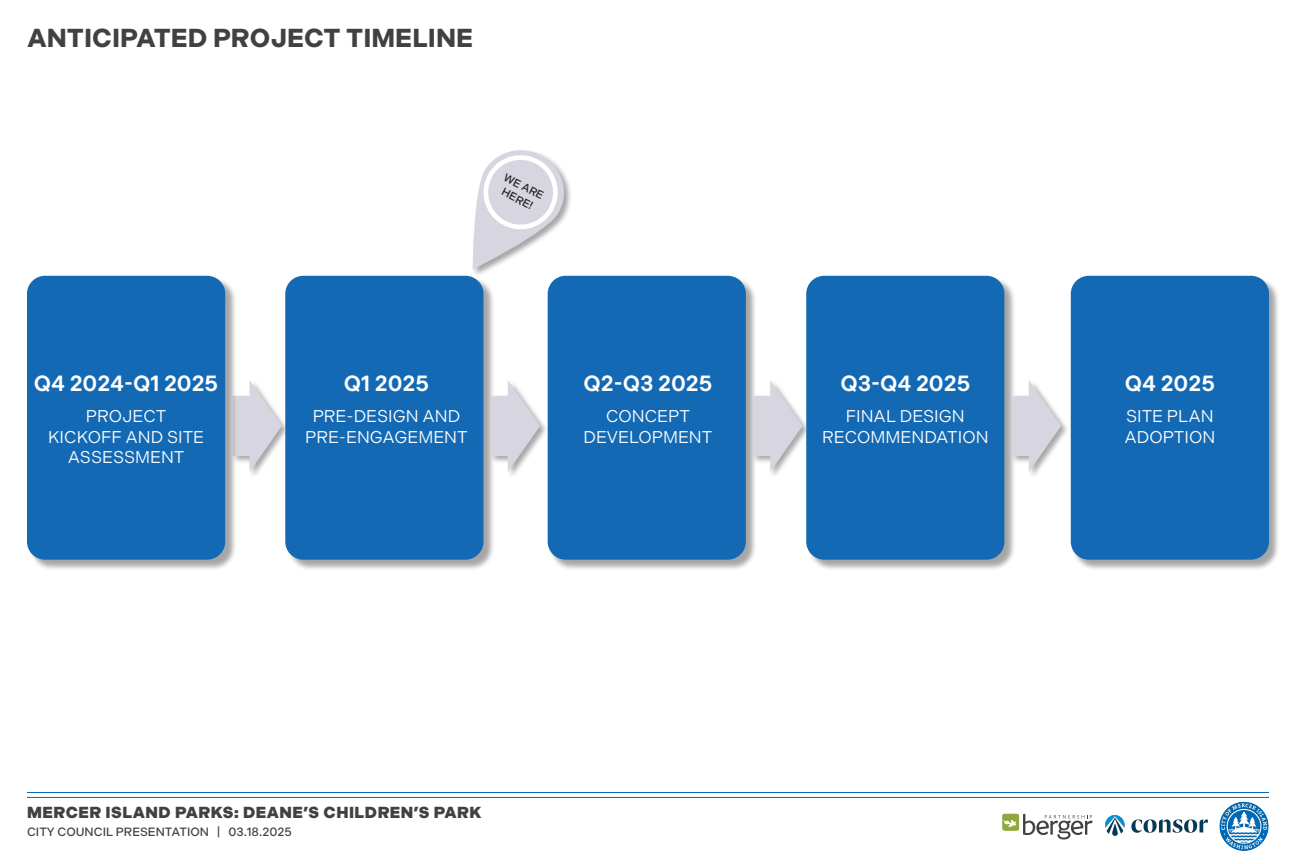
<style>
.page{position:relative;width:1296px;height:864px;background:#fff}
.page>*{position:absolute;margin:0;border:0;box-sizing:border-box;transform-origin:0 0}
.Primary_Heading{font:700 26px "Indivisible";color:#404242}
.Primary_Heading-2{font:600 22px "Indivisible";color:#fff}
.Primary_Heading-3{font:17px/20.4px "Indivisible";color:#fff;text-align:center}
.t1{font:900 16px "Indivisible";letter-spacing:.03em;color:#404242}
.t2{font:500 12px "Indivisible";color:#404242}
.t3{font:500 11.05px "Indivisible";color:#231f20}
</style>
<div class="page">
<hr style="left:27px;top:797px;width:1242px;height:1px;background:#0168b5">
<hr style="left:27px;top:792px;width:1242px;height:1px;background:#0168b5">
<svg style="left:1003px;top:814px;width:90px;height:26px"></svg>
<img style="left:1220px;top:801px;width:49px;height:50px">
<img style="left:1105px;top:816px;width:102px;height:19px">
<div style="left:231px;top:379px;width:59px;height:100px;background:#231f20;opacity:.4"></div>
<svg style="left:237px;top:380px;width:45px;height:92px"></svg>
<div style="left:28px;top:277px;width:209px;height:294px;background:#231f20;opacity:.4"></div>
<div style="left:27px;top:276px;width:198px;height:284px;background:#1369b4;border-radius:18px"></div>
<div style="left:287px;top:277px;width:208px;height:294px;background:#231f20;opacity:.4"></div>
<div style="left:285px;top:276px;width:198px;height:284px;background:#1369b4;border-radius:18px"></div>
<div style="left:489px;top:379px;width:59px;height:100px;background:#231f20;opacity:.4"></div>
<svg style="left:491px;top:380px;width:49px;height:92px"></svg>
<div style="left:549px;top:277px;width:208px;height:294px;background:#231f20;opacity:.4"></div>
<div style="left:548px;top:276px;width:198px;height:284px;background:#1369b4;border-radius:18px"></div>
<div style="left:752px;top:379px;width:59px;height:100px;background:#231f20;opacity:.4"></div>
<svg style="left:753px;top:380px;width:50px;height:92px"></svg>
<div style="left:808px;top:277px;width:208px;height:294px;background:#231f20;opacity:.4"></div>
<div style="left:806px;top:276px;width:198px;height:284px;background:#1369b4;border-radius:18px"></div>
<div style="left:1010px;top:379px;width:59px;height:100px;background:#231f20;opacity:.4"></div>
<svg style="left:1012px;top:380px;width:49px;height:92px"></svg>
<div style="left:1072px;top:277px;width:209px;height:294px;background:#231f20;opacity:.4"></div>
<div style="left:1071px;top:276px;width:198px;height:284px;background:#1369b4;border-radius:18px"></div>
<div style="left:471px;top:149px;width:102px;height:128px;background:#231f20;opacity:.4"></div>
<svg style="left:473px;top:149px;width:97px;height:120px"></svg>
<p class="Primary_Heading" style="left:27px;top:22px;width:448px">ANTICIPATED PROJECT TIMELINE</p>
<p class="t3" style="left:508px;top:171px;width:45px;rotate:27deg">WE ARE</p>
<p class="t3" style="left:505px;top:185px;width:35px;rotate:27deg">HERE!</p>
<p class="Primary_Heading-2" style="left:34px;top:371px;width:186px">Q4 2024-Q1 2025</p>
<p class="Primary_Heading-3" style="left:48px;top:406px;width:158px">PROJECT<br>KICKOFF AND SITE<br>ASSESSMENT</p>
<p class="Primary_Heading-2" style="left:344px;top:371px;width:87px">Q1 2025</p>
<p class="Primary_Heading-3" style="left:305px;top:406px;width:164px">PRE-DESIGN AND<br>PRE-ENGAGEMENT</p>
<p class="Primary_Heading-2" style="left:584px;top:371px;width:130px">Q2-Q3 2025</p>
<p class="Primary_Heading-3" style="left:584px;top:406px;width:130px">CONCEPT<br>DEVELOPMENT</p>
<p class="Primary_Heading-2" style="left:840px;top:371px;width:132px">Q3-Q4 2025</p>
<p class="Primary_Heading-3" style="left:822px;top:406px;width:168px">FINAL DESIGN<br>RECOMMENDATION</p>
<p class="t1" style="left:27px;top:803px;width:456px">MERCER ISLAND PARKS: DEANE’S CHILDREN’S PARK</p>
<p class="t2" style="left:27px;top:825px;width:266px">CITY COUNCIL PRESENTATION | 03.18.2025</p>
<p class="Primary_Heading-2" style="left:1125px;top:371px;width:92px">Q4 2025</p>
<p class="Primary_Heading-3" style="left:1125px;top:406px;width:92px;text-align:left">SITE PLAN<br>ADOPTION</p>
</div>
